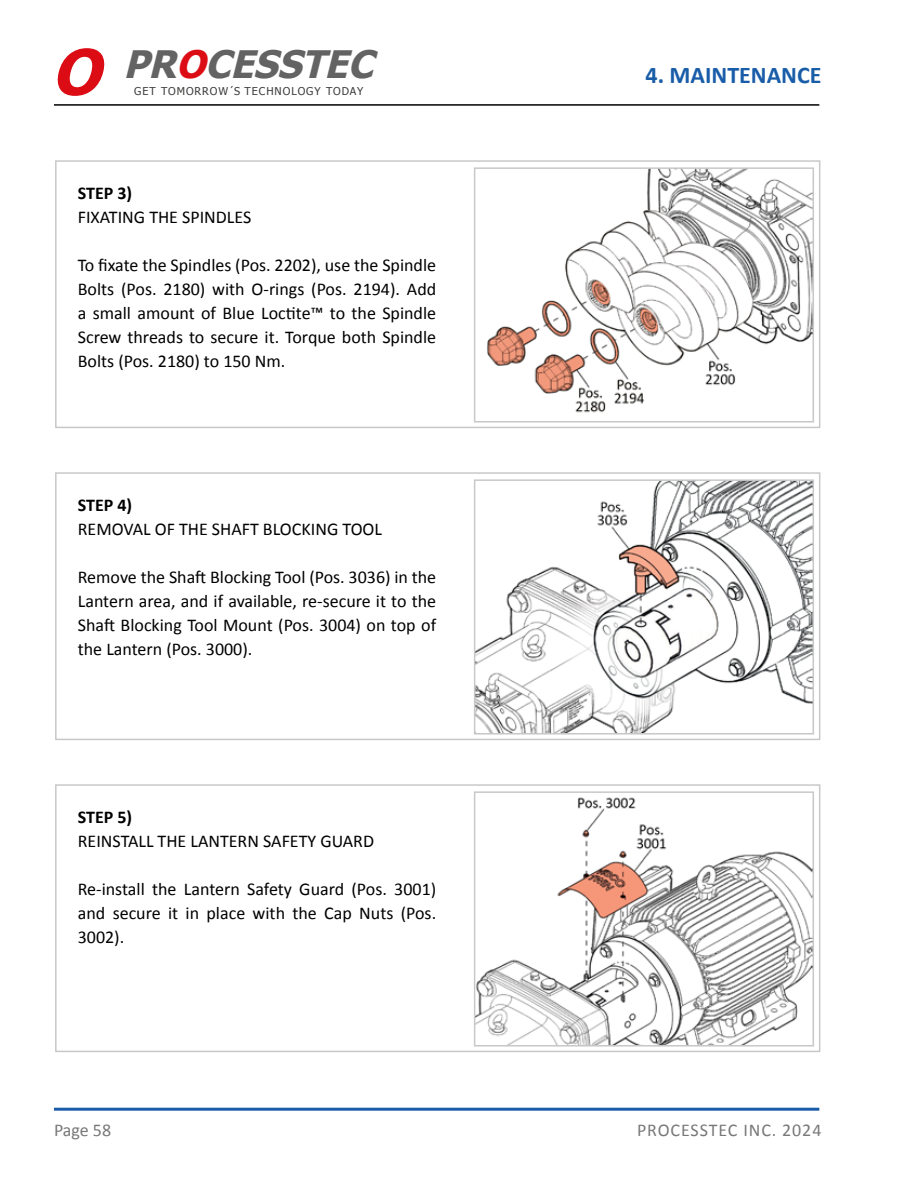
<style>
.page{position:relative;width:918px;height:1188px;background:#fff}
.page>*{position:absolute;margin:0;border:0;box-sizing:border-box;transform-origin:0 0}
.t1{font:italic 700 63px "Tahoma";color:#dc0c15}
.t2{font:italic 700 37.8px "Tahoma";color:#646363}
.t3{font:700 24px "Calibri";color:#195da9}
.t4{font:18px/24px "Calibri";color:#000;text-align:justify}
.t5{font:18px "Calibri";letter-spacing:.05em;color:#787878}
.t6{font:700 18px "Calibri";color:#000}
.t7{font:10.8px "Tahoma";letter-spacing:.09em;color:#3c3c3b}
.s1{color:#dc0c15}
</style>
<div class="page">
<hr style="left:54px;top:104px;width:765px;height:2px;background:#000">
<hr style="left:54px;top:1108px;width:765px;height:3px;background:#195da9">
<div style="left:55px;top:160px;width:765px;height:268px;border:2px solid #c8c8c8"></div>
<img style="left:487px;top:170px;width:324px;height:243px">
<div style="left:474px;top:167px;width:340px;height:256px;border:2px solid #c8c8c8"></div>
<div style="left:55px;top:472px;width:765px;height:268px;border:2px solid #c8c8c8"></div>
<img style="left:477px;top:482px;width:334px;height:250px">
<div style="left:474px;top:479px;width:340px;height:256px;border:2px solid #c8c8c8"></div>
<div style="left:55px;top:784px;width:765px;height:268px;border:2px solid #c8c8c8"></div>
<img style="left:477px;top:797px;width:334px;height:247px">
<div style="left:474px;top:791px;width:340px;height:256px;border:2px solid #c8c8c8"></div>
<h1 class="t1" style="left:51px;top:28px;width:70px">O</h1>
<h2 class="t2" style="left:123px;top:38px;width:263px">PR<span class="s1">O</span>CESSTEC</h2>
<p class="t7" style="left:134px;top:84px;width:230px">GET TOMORROW´S TECHNOLOGY TODAY</p>
<p class="t6" style="left:78px;top:181px;width:56px">STEP 3)</p>
<p class="t4" style="left:78px;top:205px;width:175px">FIXATING THE SPINDLES</p>
<p class="t4" style="left:78px;top:253px;width:360px">To fixate the Spindles (Pos. 2202), use the Spindle Bolts (Pos. 2180) with O-rings (Pos. 2194). Add a small amount of Blue Loctite™ to the Spindle Screw threads to secure it. Torque both Spindle Bolts (Pos. 2180) to 150 Nm.</p>
<p class="t6" style="left:78px;top:493px;width:56px">STEP 4)</p>
<p class="t4" style="left:78px;top:517px;width:306px">REMOVAL OF THE SHAFT BLOCKING TOOL</p>
<p class="t4" style="left:78px;top:565px;width:360px">Remove the Shaft Blocking Tool (Pos. 3036) in the Lantern area, and if available, re-secure it to the Shaft Blocking Tool Mount (Pos. 3004) on top of the Lantern (Pos. 3000).</p>
<p class="t6" style="left:78px;top:805px;width:56px">STEP 5)</p>
<p class="t4" style="left:78px;top:829px;width:298px">REINSTALL THE LANTERN SAFETY GUARD</p>
<p class="t4" style="left:78px;top:877px;width:360px">Re-install the Lantern Safety Guard (Pos. 3001) and secure it in place with the Cap Nuts (Pos.<br>3002).</p>
<h3 class="t3" style="left:646px;top:58px;width:177px">4. MAINTENANCE</h3>
<p class="t5" style="left:54px;top:1117px;width:59px">Page 58</p>
<p class="t5" style="left:637px;top:1117px;width:186px">PROCESSTEC INC. 2024</p>
</div>
